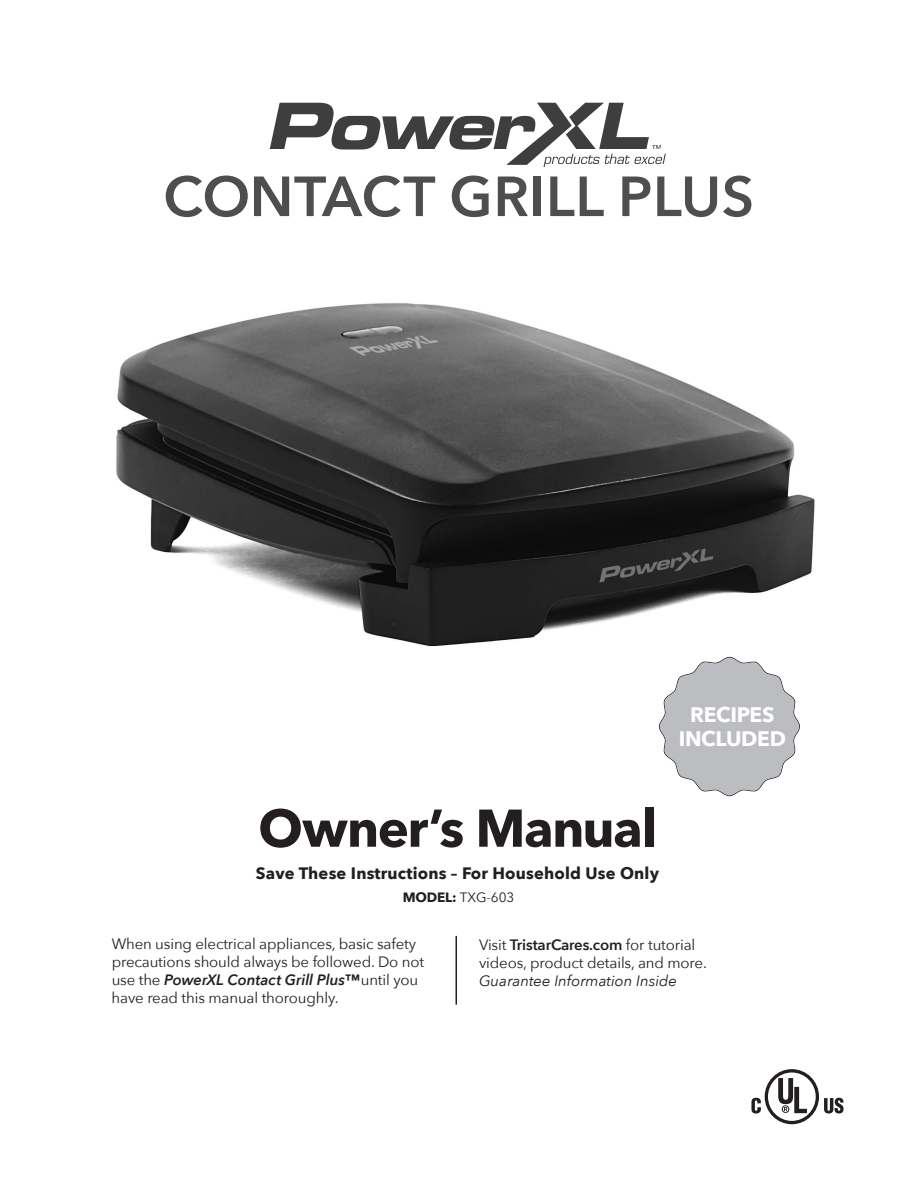
<style>
.page{position:relative;width:918px;height:1187px;background:#fff}
.page>*{position:absolute;margin:0;border:0;box-sizing:border-box;transform-origin:0 0}
.t1{font:700 52.5px "Avenir Next";letter-spacing:-.03em;color:#231f20}
.t2{font:700 21px/24px "Avenir Next";letter-spacing:-.015em;color:#fff;text-align:center}
.t3{font:700 16.5px "Avenir Next";letter-spacing:.01em;color:#231f20}
.t4{font:15px/18px "Avenir Next";letter-spacing:-.01em;color:#231f20}
.t5{font:italic 15px "Avenir Next";color:#231f20}
.t6{font:13.5px "Avenir Next";color:#231f20}
.s1{font-weight:700}
.s2{font-weight:600;font-style:italic}
.s3{font-weight:600}
</style>
<div class="page">
<img style="left:116px;top:176px;width:699px;height:481px">
<hr style="left:455px;top:936px;width:2px;height:68px;background:#231f20">
<svg style="left:751px;top:1069px;width:92px;height:55px"></svg>
<svg style="left:166px;top:175px;width:82px;height:42px"></svg>
<svg style="left:254px;top:175px;width:181px;height:42px"></svg>
<svg style="left:451px;top:175px;width:37px;height:42px"></svg>
<svg style="left:497px;top:176px;width:31px;height:40px"></svg>
<div style="left:533px;top:176px;width:8px;height:40px;background:#4e4e4e"></div>
<svg style="left:550px;top:176px;width:53px;height:40px"></svg>
<svg style="left:622px;top:176px;width:28px;height:40px"></svg>
<svg style="left:657px;top:176px;width:60px;height:41px"></svg>
<svg style="left:723px;top:175px;width:28px;height:42px"></svg>
<svg style="left:270px;top:103px;width:395px;height:64px"></svg>
<svg style="left:659px;top:657px;width:140px;height:139px"></svg>
<h2 class="t2" style="left:678px;top:702px;width:109px">RECIPES<br>INCLUDED</h2>
<h1 class="t1" style="left:258px;top:783px;width:400px">Owner’s Manual</h1>
<p class="t3" style="left:256px;top:858px;width:404px">Save These Instructions – For Household Use Only</p>
<p class="t6" style="left:402px;top:885px;width:113px"><span class="s1">MODEL:</span> TXG-603</p>
<p class="t4" style="left:112px;top:934px;width:314px">When using electrical appliances, basic safety precautions should always be followed. Do not use the <span class="s2">PowerXL Contact Grill Plus™</span>until you have read this manual thoroughly.</p>
<p class="t4" style="left:479px;top:934px;width:229px">Visit <span class="s3">TristarCares.com</span> for tutorial videos, product details, and more.</p>
<p class="t5" style="left:479px;top:967px;width:199px">Guarantee Information Inside</p>
</div>
